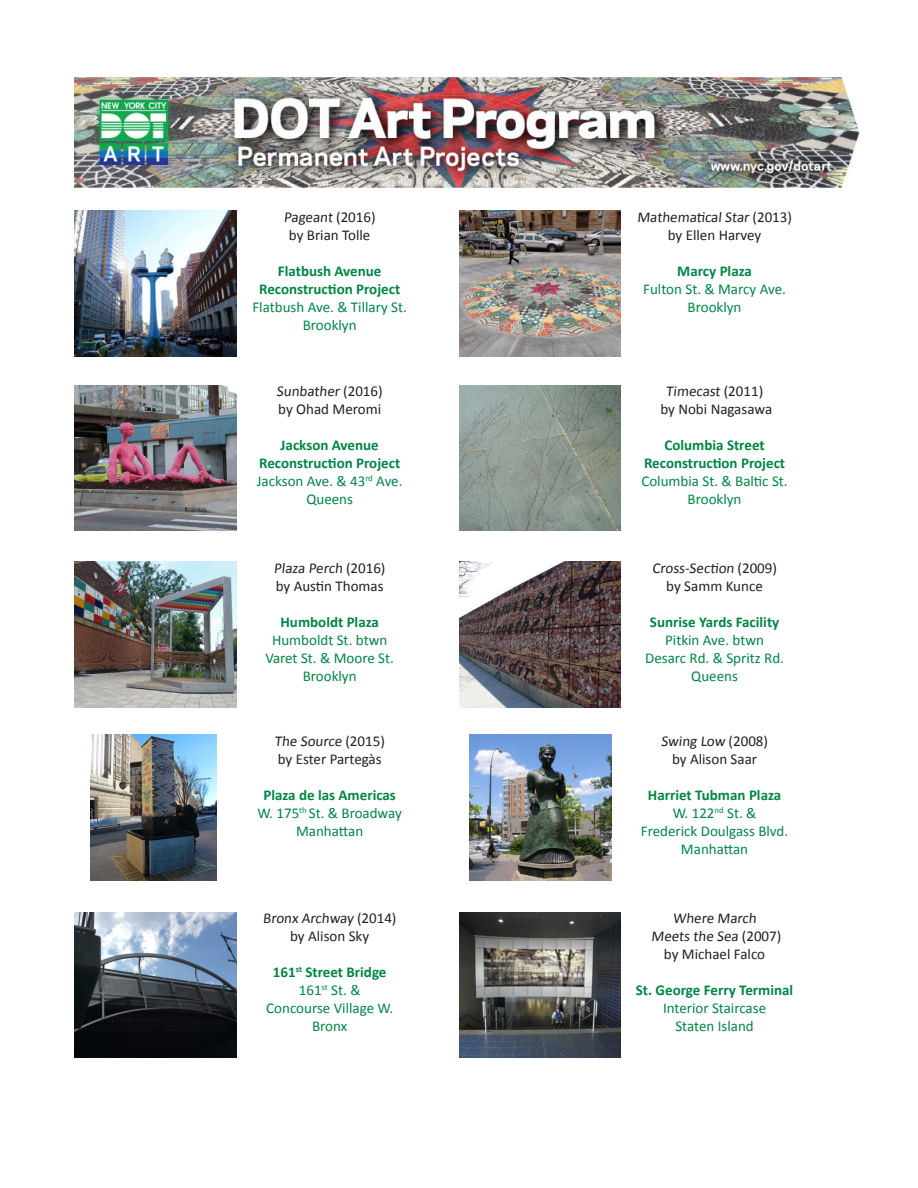
<style>
.page{position:relative;width:918px;height:1188px;background:#fff}
.page>*{position:absolute;margin:0;border:0;box-sizing:border-box;transform-origin:0 0}
.t1{font:15px/18px "Calibri";color:#008544;text-align:center}
.t2{font:15px "Calibri";color:#231f20}
.t3{font:700 15px "Calibri";color:#008544}
</style>
<div class="page">
<img style="left:74px;top:77px;width:785px;height:110px">
<img style="left:74px;top:211px;width:162px;height:145px">
<img style="left:74px;top:385px;width:162px;height:146px">
<img style="left:74px;top:561px;width:162px;height:146px">
<img style="left:90px;top:734px;width:127px;height:146px">
<img style="left:74px;top:912px;width:162px;height:146px">
<img style="left:459px;top:211px;width:162px;height:145px">
<img style="left:459px;top:385px;width:162px;height:146px">
<img style="left:459px;top:561px;width:162px;height:146px">
<img style="left:470px;top:734px;width:142px;height:146px">
<img style="left:459px;top:912px;width:162px;height:146px">
<p class="t2" style="left:284px;top:207px;width:93px">Pageant (2016)</p>
<p class="t2" style="left:289px;top:225px;width:83px">by Brian Tolle</p>
<p class="t3" style="left:278px;top:261px;width:105px">Flatbush Avenue</p>
<p class="t3" style="left:259px;top:279px;width:143px">Reconstruction Project</p>
<p class="t1" style="left:252px;top:298px;width:156px">Flatbush Ave. &amp; Tillary St.</p>
<p class="t1" style="left:303px;top:316px;width:55px">Brooklyn</p>
<p class="t2" style="left:277px;top:382px;width:108px">Sunbather (2016)</p>
<p class="t2" style="left:278px;top:400px;width:104px">by Ohad Meromi</p>
<p class="t3" style="left:281px;top:436px;width:100px">Jackson Avenue</p>
<p class="t3" style="left:259px;top:454px;width:143px">Reconstruction Project</p>
<p class="t1" style="left:257px;top:473px;width:147px">Jackson Ave. &amp; 43<sup>rd</sup> Ave.<br>Queens</p>
<p class="t2" style="left:274px;top:558px;width:113px">Plaza Perch (2016)</p>
<p class="t2" style="left:276px;top:576px;width:109px">by Austin Thomas</p>
<p class="t3" style="left:280px;top:612px;width:100px">Humboldt Plaza</p>
<p class="t1" style="left:272px;top:631px;width:117px">Humboldt St. btwn</p>
<p class="t1" style="left:265px;top:649px;width:130px">Varet St. &amp; Moore St.</p>
<p class="t1" style="left:303px;top:667px;width:55px">Brooklyn</p>
<p class="t2" style="left:274px;top:731px;width:112px">The Source (2015)</p>
<p class="t2" style="left:278px;top:749px;width:105px">by Ester Partegàs</p>
<p class="t3" style="left:263px;top:785px;width:134px">Plaza de las Americas</p>
<p class="t1" style="left:257px;top:804px;width:146px">W. 175<sup>th</sup> St. &amp; Broadway</p>
<p class="t1" style="left:296px;top:822px;width:69px">Manhattan</p>
<p class="t2" style="left:263px;top:909px;width:135px">Bronx Archway (2014)</p>
<p class="t2" style="left:290px;top:927px;width:81px">by Alison Sky</p>
<p class="t3" style="left:273px;top:963px;width:115px">161<sup>st</sup> Street Bridge</p>
<p class="t1" style="left:299px;top:981px;width:63px">161<sup>st</sup> St. &amp;</p>
<p class="t1" style="left:266px;top:999px;width:128px">Concourse Village W.<br>Bronx</p>
<p class="t2" style="left:637px;top:207px;width:156px">Mathematical Star (2013)</p>
<p class="t2" style="left:668px;top:225px;width:95px">by Ellen Harvey</p>
<p class="t3" style="left:677px;top:261px;width:76px">Marcy Plaza</p>
<p class="t1" style="left:643px;top:280px;width:144px">Fulton St. &amp; Marcy Ave.<br>Brooklyn</p>
<p class="t2" style="left:666px;top:382px;width:99px">Timecast (2011)</p>
<p class="t2" style="left:660px;top:400px;width:113px">by Nobi Nagasawa</p>
<p class="t3" style="left:665px;top:436px;width:102px">Columbia Street</p>
<p class="t3" style="left:644px;top:454px;width:143px">Reconstruction Project</p>
<p class="t1" style="left:641px;top:473px;width:148px">Columbia St. &amp; Baltic St.<br>Brooklyn</p>
<p class="t2" style="left:652px;top:558px;width:126px">Cross-Section (2009)</p>
<p class="t2" style="left:666px;top:576px;width:98px">by Samm Kunce</p>
<p class="t3" style="left:650px;top:612px;width:131px">Sunrise Yards Facility</p>
<p class="t1" style="left:665px;top:631px;width:100px">Pitkin Ave. btwn</p>
<p class="t1" style="left:645px;top:649px;width:140px">Desarc Rd. &amp; Spritz Rd.</p>
<p class="t1" style="left:691px;top:667px;width:48px">Queens</p>
<p class="t2" style="left:661px;top:731px;width:109px">Swing Low (2008)</p>
<p class="t2" style="left:672px;top:749px;width:87px">by Alison Saar</p>
<p class="t3" style="left:648px;top:785px;width:135px">Harriet Tubman Plaza</p>
<p class="t1" style="left:673px;top:804px;width:85px">W. 122<sup>nd</sup> St. &amp;</p>
<p class="t1" style="left:641px;top:822px;width:149px">Frederick Doulgass Blvd.</p>
<p class="t1" style="left:681px;top:840px;width:69px">Manhattan</p>
<p class="t2" style="left:673px;top:909px;width:87px">Where March</p>
<p class="t2" style="left:651px;top:927px;width:132px">Meets the Sea (2007)</p>
<p class="t2" style="left:664px;top:945px;width:103px">by Michael Falco</p>
<p class="t3" style="left:636px;top:981px;width:159px">St. George Ferry Terminal</p>
<p class="t1" style="left:663px;top:999px;width:105px">Interior Staircase</p>
<p class="t1" style="left:675px;top:1017px;width:80px">Staten Island</p>
</div>
